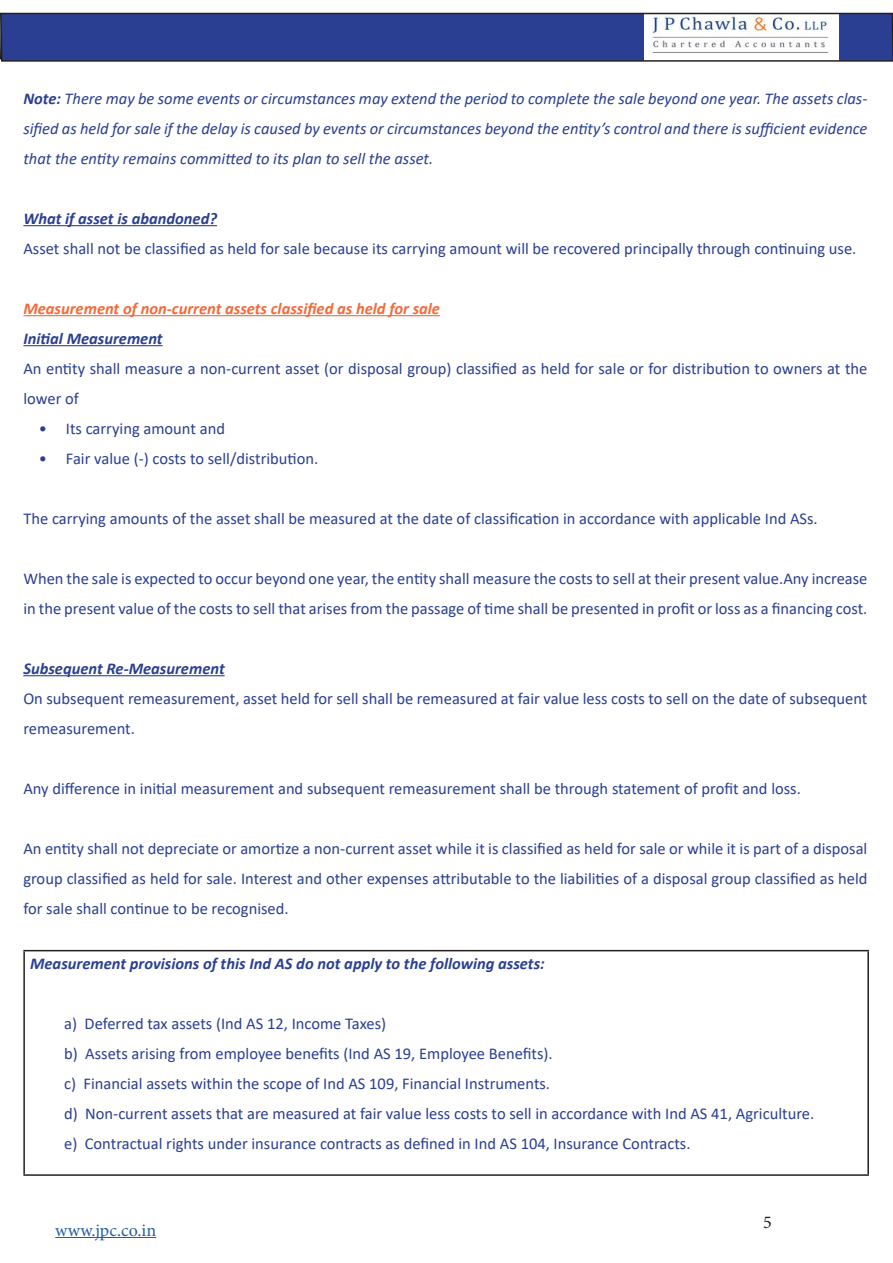
<style>
.page{position:relative;width:893px;height:1263px;background:#fff}
.page>*{position:absolute;margin:0;border:0;box-sizing:border-box;transform-origin:0 0}
.t1{font:18px "Minion Pro";letter-spacing:.005em;color:#255fa0}
.t2{font:18px "Minion Pro";color:#241f1f}
.t3{font:16.5px/30px "Calibri";color:#2a3f91}
.t4{font:italic 16.5px/30px "Calibri";color:#2a3f91;text-align:justify}
.t5{font:italic 700 16.5px "Calibri";color:#2a3f91}
.t6{font:italic 700 16.5px "Calibri";color:#f66837}
.s1{font-weight:700}
</style>
<div class="page">
<hr style="left:23px;top:225px;width:194px;height:1px;background:#2a3f91">
<hr style="left:23px;top:315px;width:417px;height:1px;background:#f66837">
<hr style="left:23px;top:345px;width:140px;height:1px;background:#2a3f91">
<hr style="left:23px;top:675px;width:202px;height:1px;background:#2a3f91">
<hr style="left:23px;top:950px;width:846px;height:1px;background:#241f1f">
<hr style="left:23px;top:951px;width:2px;height:223px;background:#241f1f">
<hr style="left:867px;top:951px;width:2px;height:223px;background:#241f1f">
<hr style="left:23px;top:1174px;width:846px;height:2px;background:#241f1f">
<hr style="left:55px;top:1237px;width:101px;height:1px;background:#255fa0">
<svg style="left:0;top:12px;width:893px;height:50px;background:#55639e"></svg>
<p class="t4" style="left:23px;top:83px;width:846px"><span class="s1">Note:</span> There may be some events or circumstances may extend the period to complete the sale beyond one year. The assets clas&shy;sified as held for sale if the delay is caused by events or circumstances beyond the entity’s control and there is sufficient evidence that the entity remains committed to its plan to sell the asset.</p>
<p class="t5" style="left:23px;top:207px;width:195px">What if asset is abandoned?</p>
<p class="t3" style="left:23px;top:233px;width:834px">Asset shall not be classified as held for sale because its carrying amount will be recovered principally through continuing use.</p>
<p class="t6" style="left:23px;top:297px;width:418px">Measurement of non-current assets classified as held for sale</p>
<p class="t5" style="left:23px;top:327px;width:141px">Initial Measurement</p>
<p class="t3" style="left:23px;top:353px;width:846px">An entity shall measure a non-current asset (or disposal group) classified as held for sale or for distribution to owners at the lower of</p>
<p class="t3" style="left:39px;top:413px;width:188px">• Its carrying amount and</p>
<p class="t3" style="left:39px;top:443px;width:281px">• Fair value (-) costs to sell/distribution.</p>
<p class="t3" style="left:23px;top:503px;width:796px">The carrying amounts of the asset shall be measured at the date of classification in accordance with applicable Ind ASs.</p>
<p class="t3" style="left:23px;top:563px;width:846px">When the sale is expected to occur beyond one year, the entity shall measure the costs to sell at their present value.Any increase in the present value of the costs to sell that arises from the passage of time shall be presented in profit or loss as a financing cost.</p>
<p class="t5" style="left:23px;top:657px;width:203px">Subsequent Re-Measurement</p>
<p class="t3" style="left:23px;top:683px;width:846px">On subsequent remeasurement, asset held for sell shall be remeasured at fair value less costs to sell on the date of subsequent remeasurement.</p>
<p class="t3" style="left:23px;top:773px;width:779px">Any difference in initial measurement and subsequent remeasurement shall be through statement of profit and loss.</p>
<p class="t3" style="left:23px;top:833px;width:846px;text-align:justify">An entity shall not depreciate or amortize a non-current asset while it is classified as held for sale or while it is part of a disposal group classified as held for sale. Interest and other expenses attributable to the liabilities of a disposal group classified as held for sale shall continue to be recognised.</p>
<p class="t5" style="left:30px;top:952px;width:516px">Measurement provisions of this Ind AS do not apply to the following assets:</p>
<p class="t3" style="left:64px;top:1008px;width:752px">a) Deferred tax assets (Ind AS 12, Income Taxes)<br>b) Assets arising from employee benefits (Ind AS 19, Employee Benefits).<br>c) Financial assets within the scope of Ind AS 109, Financial Instruments.<br>d) Non-current assets that are measured at fair value less costs to sell in accordance with Ind AS 41, Agriculture. e) Contractual rights under insurance contracts as defined in Ind AS 104, Insurance Contracts.</p>
<p class="t1" style="left:55px;top:1218px;width:102px">www.jpc.co.in</p>
<p class="t2" style="left:763px;top:1210px;width:10px">5</p>
</div>
